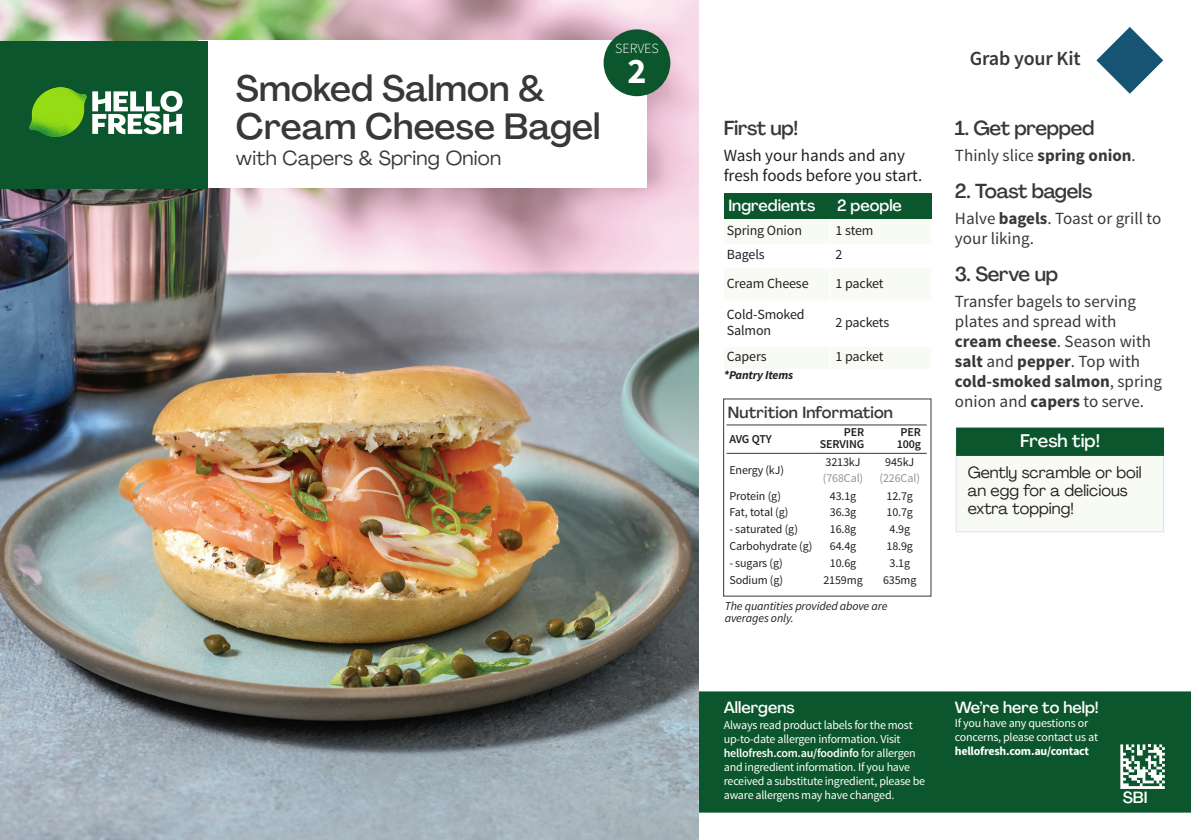
<style>
.page{position:relative;width:1191px;height:840px;background:#fff}
.page>*{position:absolute;margin:0;border:0;box-sizing:border-box;transform-origin:0 0}
.Recipe_Name{font:500 36px/38px "Agrandir";color:#383839}
.Serves_number{font:700 36px "Source Sans Pro";color:#fff}
.Cooking_Steps_Headline{font:500 20px "Agrandir";letter-spacing:-.015em;color:#383839}
.Recipe_Main_Ingredients{font:20px "Agrandir";letter-spacing:.01em;color:#383839}
.t1{font:600 20px "Source Sans Pro";letter-spacing:-.01em;color:#383839}
.First_up__Before_start__Headline{font:500 20px "Agrandir";letter-spacing:-.015em;color:#383839}
.Fresh_Tips_Headline{font:500 18px "Agrandir";color:#fff}
.Cooking_Steps_Body_Text{font:17px/20px "Source Sans Pro";color:#383839}
.First_up__Before_start__body_copy{font:17px/20px "Source Sans Pro";color:#231f20}
.Fresh_Tips_Body_Copy{font:16px/18px "Agrandir";color:#231f20}
.Allergens___Questions_Headline{font:500 16px "Agrandir";color:#fff}
.NIP_Headline{font:500 16px "Agrandir";letter-spacing:.01em;color:#383839}
.Ingredients___Serve_Headline{font:500 16px "Agrandir";color:#fff}
.Ingredients___Serve_Text{font:14px/16px "Source Sans Pro";letter-spacing:-.01em;color:#231f20}
.Serves_Headline{font:300 14px "Source Sans Pro";color:#fff}
.Allergens___Questions_Body_Text{font:12px/14px "Source Sans Pro";letter-spacing:-.02em;color:#fff}
.NIp_Info{font:12px "Source Sans Pro";letter-spacing:-.01em;color:#231f20}
.NIP_Info_Terms{font:italic 12px/12px "Source Sans Pro";letter-spacing:-.01em;color:#231f20}
.NIp_Info-2{font:12px/16px "Source Sans Pro";letter-spacing:-.01em;color:#939598}
.NIP_Subhead{font:600 12px/12px "Source Sans Pro";letter-spacing:-.01em;color:#231f20;text-align:right}
.Ingredients_Pantry_Iems{font:italic 700 12px "Source Sans Pro";letter-spacing:-.015em;color:#231f20}
.s1{color:#231f20}
.s2{font-weight:700}
.s3{font-weight:600}
</style>
<div class="page">
<div style="left:698px;top:691px;width:493px;height:121px;background:#0b562c"></div>
<svg style="left:1096px;top:27px;width:67px;height:67px"></svg>
<img style="left:0;top:0;width:698px;height:839px">
<div style="left:198px;top:40px;width:448px;height:148px;background:#fff"></div>
<div style="left:0;top:41px;width:207px;height:147px;background:#0b562c"></div>
<div style="left:603px;top:29px;width:67px;height:67px;background:#0b562c;border-radius:50%"></div>
<div style="left:724px;top:193px;width:106px;height:26px;background:#0b562c"></div>
<div style="left:830px;top:193px;width:101px;height:26px;background:#0b562c"></div>
<svg style="left:724px;top:219px;width:207px;height:150px"></svg>
<hr style="left:829px;top:219px;width:2px;height:24px;background:#fff">
<hr style="left:724px;top:243px;width:106px;height:2px;background:#fff">
<hr style="left:830px;top:243px;width:101px;height:2px;background:#fff">
<hr style="left:829px;top:245px;width:2px;height:21px;background:#fff">
<hr style="left:724px;top:266px;width:106px;height:2px;background:#fff">
<hr style="left:830px;top:266px;width:101px;height:2px;background:#fff">
<hr style="left:829px;top:268px;width:2px;height:32px;background:#fff">
<hr style="left:724px;top:300px;width:106px;height:2px;background:#fff">
<hr style="left:830px;top:300px;width:101px;height:2px;background:#fff">
<hr style="left:829px;top:302px;width:2px;height:43px;background:#fff">
<hr style="left:724px;top:345px;width:106px;height:2px;background:#fff">
<hr style="left:830px;top:345px;width:101px;height:2px;background:#fff">
<hr style="left:829px;top:347px;width:2px;height:22px;background:#fff">
<div style="left:956px;top:442px;width:207px;height:89px;background:#f8fbf3"></div>
<div style="left:956px;top:442px;width:207px;height:89px;border:1px solid #e0e1ee"></div>
<div style="left:956px;top:427px;width:208px;height:28px;background:#0b562c;border:2px solid #0b562c"></div>
<svg style="left:1120px;top:744px;width:44px;height:44px"></svg>
<hr style="left:726px;top:424px;width:87px;height:1px;background:#383839">
<hr style="left:813px;top:424px;width:57px;height:1px;background:#383839">
<hr style="left:870px;top:424px;width:56px;height:1px;background:#383839">
<hr style="left:726px;top:452px;width:87px;height:1px;background:#383839">
<hr style="left:813px;top:452px;width:57px;height:1px;background:#383839">
<hr style="left:870px;top:452px;width:56px;height:1px;background:#383839">
<svg style="left:92px;top:91px;width:90px;height:43px"></svg>
<img style="left:29px;top:87px;width:58px;height:49px">
<p class="Recipe_Name" style="left:236px;top:69px;width:366px">Smoked Salmon &amp;<br>Cream Cheese Bagel</p>
<p class="Recipe_Main_Ingredients" style="left:236px;top:146px;width:267px">with Capers &amp; Spring Onion</p>
<p class="Serves_Headline" style="left:615px;top:40px;width:45px">SERVES</p>
<p class="Serves_number" style="left:627px;top:48px;width:21px">2</p>
<p class="First_up__Before_start__Headline" style="left:723px;top:116px;width:76px">First up!</p>
<p class="First_up__Before_start__body_copy" style="left:723px;top:145px;width:200px">Wash your hands and any fresh foods before you start.</p>
<p class="Ingredients___Serve_Headline" style="left:728px;top:196px;width:88px">Ingredients</p>
<p class="Ingredients___Serve_Headline" style="left:837px;top:196px;width:66px">2 people</p>
<p class="Ingredients___Serve_Text" style="left:727px;top:223px;width:77px">Spring Onion</p>
<p class="Ingredients___Serve_Text" style="left:835px;top:223px;width:40px">1 stem</p>
<p class="Ingredients___Serve_Text" style="left:727px;top:247px;width:39px">Bagels</p>
<p class="Ingredients___Serve_Text" style="left:835px;top:247px;width:8px">2</p>
<p class="Ingredients___Serve_Text" style="left:727px;top:275px;width:83px">Cream Cheese</p>
<p class="Ingredients___Serve_Text" style="left:835px;top:275px;width:50px">1 packet</p>
<p class="Ingredients___Serve_Text" style="left:727px;top:306px;width:79px">Cold-Smoked<br>Salmon</p>
<p class="Ingredients___Serve_Text" style="left:835px;top:314px;width:55px">2 packets</p>
<p class="Ingredients___Serve_Text" style="left:727px;top:348px;width:41px">Capers</p>
<p class="Ingredients___Serve_Text" style="left:835px;top:348px;width:50px">1 packet</p>
<p class="Ingredients_Pantry_Iems" style="left:724px;top:367px;width:71px">*Pantry Items</p>
<p class="NIP_Headline" style="left:728px;top:402px;width:167px">Nutrition Information</p>
<p class="NIP_Subhead" style="left:729px;top:433px;width:44px">AVG QTY</p>
<p class="NIP_Subhead" style="left:820px;top:426px;width:46px">PER<br>SERVING</p>
<p class="NIP_Subhead" style="left:896px;top:426px;width:26px;text-align:center">PER<br>100g</p>
<p class="NIp_Info" style="left:729px;top:462px;width:56px">Energy (kJ)</p>
<p class="NIp_Info-2" style="left:823px;top:454px;width:42px"><span class="s1">3213kJ </span>(768Cal)</p>
<p class="NIp_Info-2" style="left:879px;top:454px;width:42px;text-align:center"><span class="s1">945kJ </span>(226Cal)</p>
<p class="NIp_Info" style="left:729px;top:488px;width:53px">Protein (g)</p>
<p class="NIp_Info" style="left:830px;top:488px;width:28px">43.1g</p>
<p class="NIp_Info" style="left:886px;top:488px;width:28px">12.7g</p>
<p class="NIp_Info" style="left:729px;top:504px;width:61px">Fat, total (g)</p>
<p class="NIp_Info" style="left:830px;top:504px;width:28px">36.3g</p>
<p class="NIp_Info" style="left:886px;top:504px;width:28px">10.7g</p>
<p class="NIp_Info" style="left:729px;top:521px;width:70px">- saturated (g)</p>
<p class="NIp_Info" style="left:830px;top:521px;width:28px">16.8g</p>
<p class="NIp_Info" style="left:889px;top:521px;width:22px">4.9g</p>
<p class="NIp_Info" style="left:729px;top:538px;width:85px">Carbohydrate (g)</p>
<p class="NIp_Info" style="left:830px;top:538px;width:28px">64.4g</p>
<p class="NIp_Info" style="left:886px;top:538px;width:28px">18.9g</p>
<p class="NIp_Info" style="left:729px;top:555px;width:55px">- sugars (g)</p>
<p class="NIp_Info" style="left:830px;top:555px;width:28px">10.6g</p>
<p class="NIp_Info" style="left:889px;top:555px;width:22px">3.1g</p>
<p class="NIp_Info" style="left:729px;top:572px;width:55px">Sodium (g)</p>
<p class="NIp_Info" style="left:823px;top:572px;width:41px">2159mg</p>
<p class="NIp_Info" style="left:883px;top:572px;width:35px">635mg</p>
<p class="NIP_Info_Terms" style="left:725px;top:600px;width:164px">The quantities provided above are averages only.</p>
<h2 class="t1" style="left:969px;top:46px;width:112px">Grab your Kit</h2>
<p class="Cooking_Steps_Headline" style="left:955px;top:116px;width:141px">1. Get prepped</p>
<p class="Cooking_Steps_Body_Text" style="left:955px;top:146px;width:182px">Thinly slice <span class="s2">spring onion</span>.</p>
<p class="Cooking_Steps_Headline" style="left:955px;top:179px;width:139px">2. Toast bagels</p>
<p class="Cooking_Steps_Body_Text" style="left:955px;top:208px;width:208px">Halve <span class="s2">bagels</span>. Toast or grill to your liking.</p>
<p class="Cooking_Steps_Headline" style="left:955px;top:261px;width:104px">3. Serve up</p>
<p class="Cooking_Steps_Body_Text" style="left:955px;top:291px;width:208px">Transfer bagels to serving plates and spread with <span class="s2">cream cheese</span>. Season with <span class="s2">salt</span> and <span class="s2">pepper</span>. Top with <span class="s2">cold-smoked salmon</span>, spring onion and <span class="s2">capers</span> to serve.</p>
<p class="Fresh_Tips_Headline" style="left:1020px;top:429px;width:82px">Fresh tip!</p>
<p class="Fresh_Tips_Body_Copy" style="left:967px;top:463px;width:175px">Gently scramble or boil an egg for a delicious extra topping!</p>
<h3 class="Allergens___Questions_Headline" style="left:724px;top:697px;width:72px">Allergens</h3>
<p class="Allergens___Questions_Body_Text" style="left:724px;top:718px;width:203px">Always read product labels for the most up-to-date allergen information. Visit <span class="s3">hellofresh.com.au/foodinfo</span> for allergen and ingredient information. If you have received a substitute ingredient, please be aware allergens may have changed.</p>
<p class="Allergens___Questions_Headline" style="left:955px;top:697px;width:145px">We’re here to help!</p>
<p class="Allergens___Questions_Body_Text" style="left:955px;top:716px;width:145px">If you have any questions or concerns, please contact us at <span class="s2">hellofresh.com.au/contact</span></p>
<p class="Allergens___Questions_Headline" style="left:1122px;top:787px;width:26px">SBI</p>
</div>
